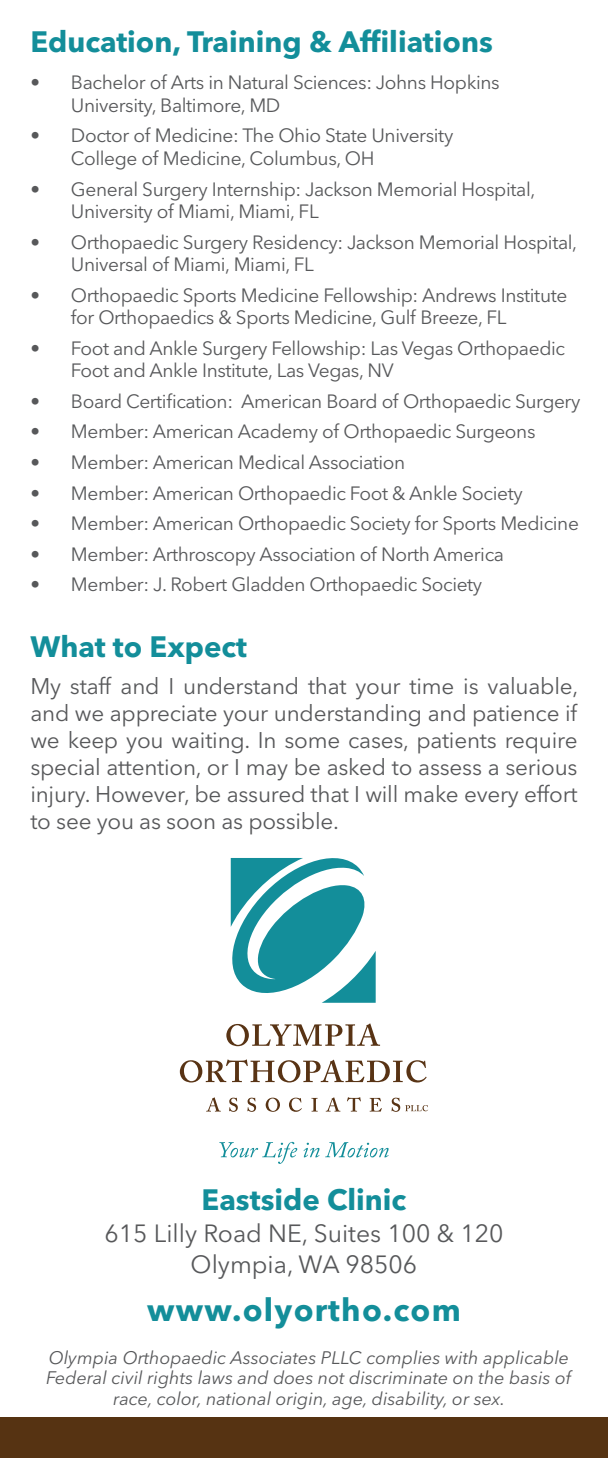
<style>
.page{position:relative;width:608px;height:1458px;background:#fff}
.page>*{position:absolute;margin:0;border:0;box-sizing:border-box;transform-origin:0 0}
.t1{font:700 31.5px "Avenir Next LT Pro";letter-spacing:.04em;color:#138e9a}
.t2{font:700 29.25px "Avenir Next LT Pro";color:#138e9a}
.t3{font:24.75px/31.5px "Avenir Next LT Pro";color:#57585a;text-align:center}
.t4{font:22.5px/27px "Avenir Next LT Pro";letter-spacing:-.01em;color:#57585a;text-align:justify}
.t5{font:19.12px/22.5px "Avenir Next LT Pro";letter-spacing:-.02em;color:#57585a}
.t6{font:italic 18px/20.2px "Avenir Next LT Pro";color:#57585a;text-align:center}
</style>
<div class="page">
<div style="left:0;top:1417px;width:608px;height:41px;background:#563312"></div>
<svg style="left:219px;top:1142px;width:78px;height:22px"></svg>
<svg style="left:303px;top:1143px;width:16px;height:14px"></svg>
<svg style="left:325px;top:1142px;width:63px;height:15px"></svg>
<svg style="left:226px;top:1023px;width:154px;height:23px"></svg>
<svg style="left:180px;top:1059px;width:246px;height:24px"></svg>
<svg style="left:230px;top:858px;width:145px;height:145px"></svg>
<svg style="left:206px;top:1097px;width:15px;height:15px"></svg>
<svg style="left:229px;top:1098px;width:9px;height:14px"></svg>
<svg style="left:247px;top:1098px;width:9px;height:14px"></svg>
<svg style="left:265px;top:1098px;width:15px;height:14px"></svg>
<svg style="left:289px;top:1098px;width:13px;height:14px"></svg>
<svg style="left:311px;top:1098px;width:6px;height:14px"></svg>
<svg style="left:326px;top:1097px;width:14px;height:15px"></svg>
<svg style="left:347px;top:1097px;width:14px;height:15px"></svg>
<svg style="left:369px;top:1098px;width:12px;height:14px"></svg>
<svg style="left:391px;top:1098px;width:37px;height:14px"></svg>
<h2 class="t2" style="left:30px;top:23px;width:464px">Education, Training &amp; Affiliations</h2>
<p class="t5" style="left:71px;top:71px;width:430px;text-indent:-41px">• Bachelor of Arts in Natural Sciences: Johns Hopkins<br>University, Baltimore, MD</p>
<p class="t5" style="left:71px;top:124px;width:384px;text-indent:-41px">• Doctor of Medicine: The Ohio State University<br>College of Medicine, Columbus, OH</p>
<p class="t5" style="left:71px;top:178px;width:466px;text-indent:-41px">• General Surgery Internship: Jackson Memorial Hospital,<br>University of Miami, Miami, FL</p>
<p class="t5" style="left:71px;top:231px;width:507px;text-indent:-41px">• Orthopaedic Surgery Residency: Jackson Memorial Hospital,<br>Universal of Miami, Miami, FL</p>
<p class="t5" style="left:71px;top:284px;width:498px;text-indent:-41px">• Orthopaedic Sports Medicine Fellowship: Andrews Institute for Orthopaedics &amp; Sports Medicine, Gulf Breeze, FL</p>
<p class="t5" style="left:71px;top:337px;width:495px;text-indent:-41px">• Foot and Ankle Surgery Fellowship: Las Vegas Orthopaedic<br>Foot and Ankle Institute, Las Vegas, NV</p>
<p class="t5" style="left:30px;top:390px;width:551px">• Board Certification: American Board of Orthopaedic Surgery</p>
<p class="t5" style="left:30px;top:420px;width:506px">• Member: American Academy of Orthopaedic Surgeons</p>
<p class="t5" style="left:30px;top:451px;width:376px">• Member: American Medical Association</p>
<p class="t5" style="left:30px;top:482px;width:493px">• Member: American Orthopaedic Foot &amp; Ankle Society</p>
<p class="t5" style="left:30px;top:512px;width:550px">• Member: American Orthopaedic Society for Sports Medicine</p>
<p class="t5" style="left:30px;top:543px;width:475px">• Member: Arthroscopy Association of North America</p>
<p class="t5" style="left:30px;top:573px;width:453px">• Member: J. Robert Gladden Orthopaedic Society</p>
<h2 class="t2" style="left:30px;top:629px;width:218px">What to Expect</h2>
<p class="t4" style="left:30px;top:673px;width:549px">My staff and I understand that your time is valuable, and we appreciate your understanding and patience if we keep you waiting. In some cases, patients require special attention, or I may be asked to assess a serious injury. However, be assured that I will make every effort to see you as soon as possible.</p>
<h2 class="t2" style="left:201px;top:1182px;width:206px">Eastside Clinic</h2>
<p class="t3" style="left:104px;top:1217px;width:400px">615 Lilly Road NE, Suites 100 &amp; 120<br>Olympia, WA 98506</p>
<h1 class="t1" style="left:147px;top:1291px;width:315px">www.olyortho.com</h1>
<p class="t6" style="left:46px;top:1348px;width:526px">Olympia Orthopaedic Associates PLLC complies with applicable<br>Federal civil rights laws and does not discriminate on the basis of race, color, national origin, age, disability, or sex.</p>
</div>
